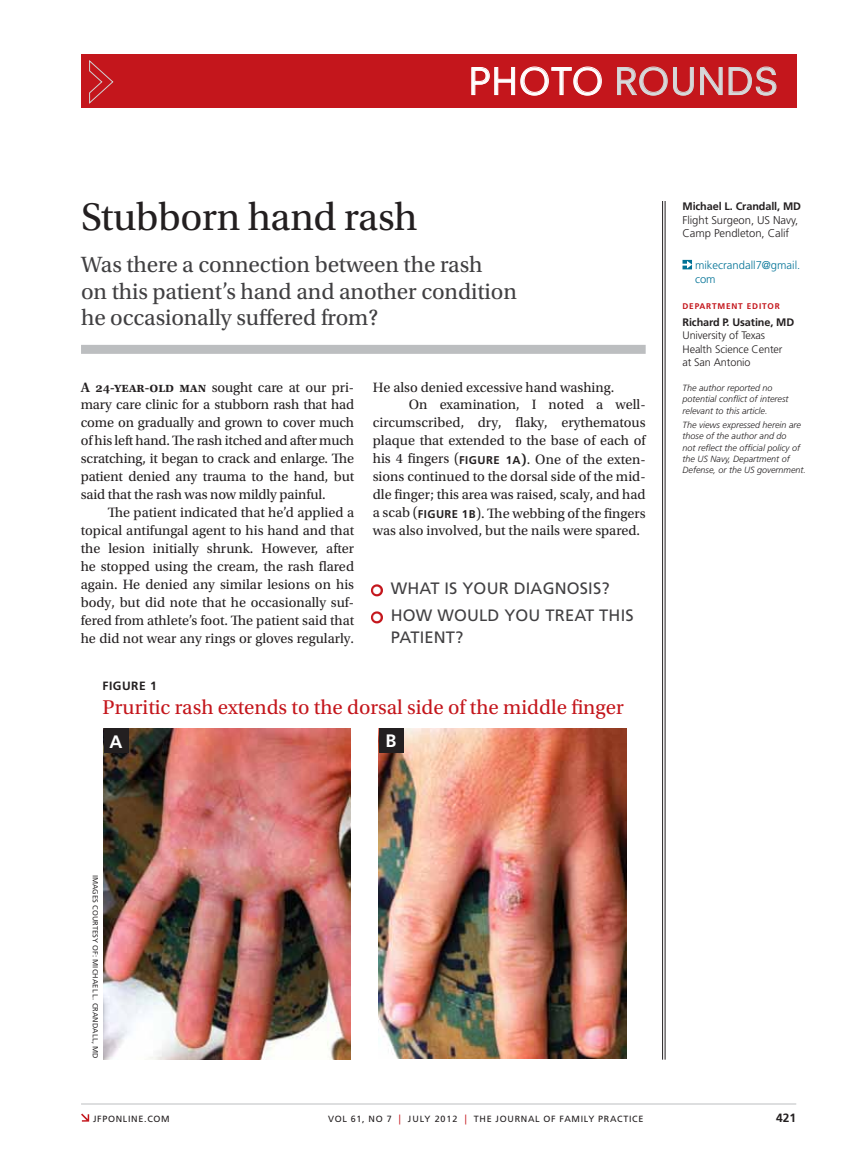
<style>
.page{position:relative;width:851px;height:1161px;background:#fff}
.page>*{position:absolute;margin:0;border:0;box-sizing:border-box;transform-origin:0 0}
.t1{font:40.5px "Utopia Std";letter-spacing:-.01em;color:#231f20}
.t2{font:36px "Neuzeit SLT Std";letter-spacing:.025em;color:#d7d9da}
.t3{font:23.25px/26.2px "Utopia Std";letter-spacing:-.005em;color:#414042}
.t4{font:21px "Utopia Std";color:#c4161c}
.t5{font:700 18px "Frutiger LT Std";color:#fff}
.t6{font:16.5px/21.6px "Frutiger LT Std";letter-spacing:.01em;color:#414042}
.t7{font:14.25px/18px "Utopia Std";color:#231f20;text-align:justify}
.t8{font:700 12px "Frutiger LT Std";letter-spacing:.04em;color:#231f20}
.t9{font:300 11.25px/13.5px "Frutiger LT Std";letter-spacing:-.005em;color:#231f20}
.t10{font:300 11.25px/13.5px "Frutiger LT Std";color:#007296}
.t11{font:300 10.8px/13.5px "Frutiger LT Std";letter-spacing:-.01em;color:#231f20}
.t12{font:700 10.8px "Frutiger LT Std";letter-spacing:-.01em;color:#231f20}
.t13{font:italic 300 9px/11.2px "Frutiger LT Std";color:#231f20}
.t14{font:9px "Frutiger LT Std";letter-spacing:.075em;color:#231f20}
.t15{font:700 8.25px "Frutiger LT Std";letter-spacing:.1em;color:#c4161c}
.t16{font:7.5px "Frutiger LT Std";letter-spacing:.01em;color:#333132}
.s1{color:#fff}
.s2{font-weight:600}
.s3{font-family:"Frutiger LT Std";font-weight:700;font-size:11.25px}
.s4{font-weight:700}
.s5{font-size:9.9px;color:#c4161c}
</style>
<div class="page">
<svg style="left:81px;top:1114px;width:8px;height:8px"></svg>
<hr style="left:81px;top:1104px;width:715px;height:1px;background:#bcbec0">
<div style="left:81px;top:54px;width:715px;height:54px;background:#c4161c"></div>
<svg style="left:89px;top:60px;width:25px;height:44px"></svg>
<svg style="left:471px;top:67px;width:130px;height:28px"></svg>
<svg style="left:617px;top:67px;width:50px;height:28px"></svg>
<svg style="left:673px;top:67px;width:20px;height:28px"></svg>
<svg style="left:700px;top:67px;width:22px;height:28px"></svg>
<svg style="left:728px;top:67px;width:48px;height:28px"></svg>
<div style="left:81px;top:345px;width:564px;height:9px;background:#bcbec0"></div>
<svg style="left:682px;top:260px;width:10px;height:9px"></svg>
<hr style="left:664px;top:201px;width:1px;height:859px;background:#231f20">
<hr style="left:662px;top:201px;width:1px;height:859px;background:#231f20">
<svg style="left:371px;top:584px;width:12px;height:13px"></svg>
<svg style="left:371px;top:611px;width:12px;height:13px"></svg>
<img style="left:104px;top:729px;width:246px;height:330px">
<img style="left:379px;top:729px;width:247px;height:329px">
<div style="left:104px;top:729px;width:24px;height:24px;background:#231f20"></div>
<div style="left:379px;top:728px;width:24px;height:25px;background:#231f20"></div>
<h2 class="t2" style="left:469px;top:59px;width:311px"><span class="s1">Photo</span> ROUNDS</h2>
<h1 class="t1" style="left:81px;top:195px;width:338px">Stubborn hand rash</h1>
<h3 class="t3" style="left:81px;top:252px;width:437px">Was there a connection between the rash<br>on this patient’s hand and another condition he occasionally suffered from?</h3>
<p class="t7" style="left:81px;top:378px;width:275px"><span class="s2">A 24-year-old man</span> sought care at our pri&shy;mary care clinic for a stubborn rash that had come on gradually and grown to cover much of his left hand. The rash itched and after much scratching, it began to crack and enlarge. The patient denied any trauma to the hand, but said that the rash was now mildly painful.</p>
<p class="t7" style="left:81px;top:504px;width:275px;text-indent:27px">The patient indicated that he’d applied a topical antifungal agent to his hand and that the lesion initially shrunk. However, after he stopped using the cream, the rash flared again. He denied any similar lesions on his body, but did note that he occasionally suf&shy;fered from athlete’s foot. The patient said that he did not wear any rings or gloves regularly.</p>
<p class="t7" style="left:373px;top:378px;width:243px">He also denied excessive hand washing.</p>
<p class="t7" style="left:409px;top:396px;width:238px">On examination, I noted a well-</p>
<p class="t7" style="left:373px;top:414px;width:274px">circumscribed, dry, flaky, erythematous</p>
<p class="t7" style="left:373px;top:432px;width:274px">plaque that extended to the base of each of</p>
<p class="t7" style="left:373px;top:450px;width:274px">his 4 fingers (<span class="s3">FIGURE 1A</span><span class="s4">)</span>. One of the exten-</p>
<p class="t7" style="left:373px;top:468px;width:274px">sions continued to the dorsal side of the mid-</p>
<p class="t7" style="left:373px;top:486px;width:274px">dle finger; this area was raised, scaly, and had</p>
<p class="t7" style="left:373px;top:504px;width:274px">a scab (<span class="s3">FIGURE 1B</span>). The webbing of the fingers</p>
<p class="t7" style="left:373px;top:522px;width:269px">was also involved, but the nails were spared.</p>
<p class="t6" style="left:373px;top:578px;width:238px"><span class="s1">●</span> WHAT IS YOU R DIAGNOSIS?</p>
<p class="t6" style="left:391px;top:605px;width:244px;text-indent:-18px"><span class="s1">●</span> H OW WOULD YOU TREAT THI S<br>PATIENT?</p>
<p class="t8" style="left:103px;top:679px;width:56px">Figure 1</p>
<h3 class="t4" style="left:103px;top:696px;width:522px">Pruritic rash extends to the dorsal side of the middle finger</h3>
<p class="t5" style="left:109px;top:731px;width:14px">A</p>
<p class="t5" style="left:385px;top:731px;width:12px">B</p>
<p class="t12" style="left:682px;top:200px;width:120px">Michael L. Crandall, MD</p>
<p class="t9" style="left:682px;top:213px;width:117px">Flight Surgeon, US Navy,<br>Camp Pendleton, Calif</p>
<p class="t10" style="left:695px;top:259px;width:107px">mikecrandall7@gmail. com</p>
<p class="t15" style="left:682px;top:301px;width:98px">Departm ent EDITOR</p>
<p class="t12" style="left:682px;top:316px;width:113px">Richard P. Usatine, MD</p>
<p class="t11" style="left:682px;top:329px;width:101px">University of Texas<br>Health Science Center at San Antonio</p>
<p class="t13" style="left:682px;top:383px;width:108px">The author reported no potential conflict of interest relevant to this article.</p>
<p class="t13" style="left:682px;top:420px;width:125px">The views expressed herein are those of the author and do<br>not reflect the official policy of the US Navy, Department of<br>Defense, or the US government.</p>
<p class="t16" style="left:100px;top:875px;width:184px;rotate:90deg">IMAGES COURTESY OF: M ICHAEL L. CRANDALL, MD</p>
<p class="t14" style="left:93px;top:1113px;width:78px">JFPONLINE.COM</p>
<p class="t14" style="left:328px;top:1113px;width:317px">VOL 61, NO 7 <span class="s5">|</span> JULY 2012 <span class="s5">|</span> THE JOU RNAL OF FAMILY PRACTICE</p>
<p class="t8" style="left:776px;top:1111px;width:22px">421</p>
</div>
